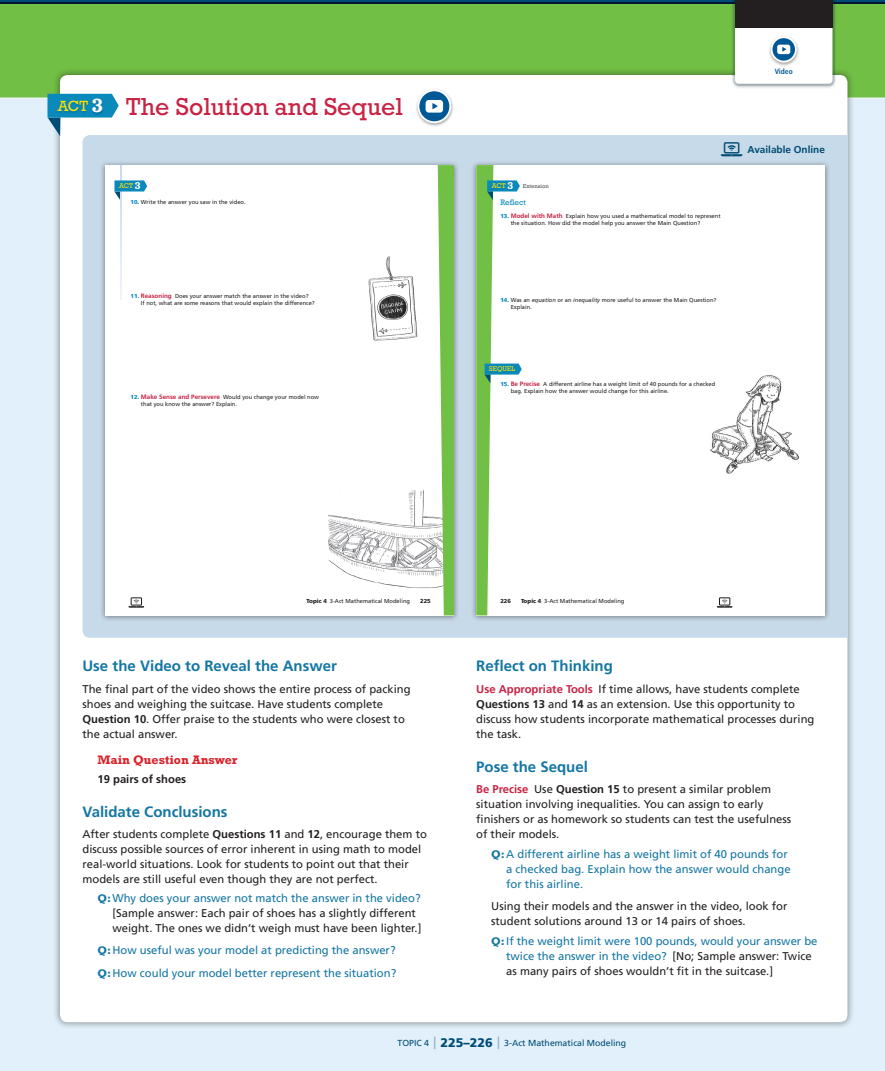
<style>
.page{position:relative;width:885px;height:1071px;background:#e1f0fa}
.page>*{position:absolute;margin:0;border:0;box-sizing:border-box;transform-origin:0 0}
.t1{font:25px "Rockwell Std";color:#c82344}
.t2{font:700 15px "Frutiger LT Com";color:#1376a3}
.t3{font:15px "Rockwell Std";color:#ffe601}
.t4{font:700 12.5px "Rockwell Std";color:#da2128}
.t5{font:11.25px/15px "Frutiger LT Com";color:#231f20}
.t6{font:11.25px/15px "Frutiger LT Com";color:#1376a3}
.t7{font:700 11.25px "Frutiger LT Com";color:#231f20}
.t8{font:700 10px "Frutiger LT Com";color:#004c75}
.t9{font:8.75px "Frutiger LT Com";color:#004c75}
.t10{font:8px "Rockwell Std";color:#0a8abb}
.t11{font:700 condensed 7.5px "Frutiger LT Com";color:#005996}
.t12{font:6.88px "Rockwell Std";color:#ffe601}
.t13{font:5.75px/7.5px "Frutiger LT Com";color:#231f20}
.t14{font:5.75px "Rockwell Std";color:#57585a}
.t15{font:900 5.75px "Frutiger LT Com";color:#231f20}
.s1{font-family:"Clarendon Com";font-weight:700;font-size:20px;color:#fff}
.s2{font-family:"Clarendon Com";font-weight:700;font-size:10.38px;color:#fff}
.s3{font-weight:900;color:#0a8abb}
.s4{font-weight:700;font-size:6.38px;color:#c82344}
.s5{font-size:6.88px;color:#ffe601}
.s6{font-style:italic}
.s7{font-weight:900}
.s8{font-weight:700}
.s9{font-family:"Rockwell Std";font-weight:700;color:#1376a3}
.s10{color:#1376a3}
.s11{font-family:"Rockwell Std";font-weight:700}
.s12{font-weight:700;color:#c82344}
.s13{color:#231f20}
.s14{font-size:12.5px;color:#8caac6}
.s15{font-weight:900;font-size:12.5px}
</style>
<div class="page">
<div style="left:0;top:0;width:885px;height:98px;background:#71bf44"></div>
<svg style="left:0;top:0;width:885px;height:4px"></svg>
<hr style="left:0;top:98px;width:885px;height:1px;background:#f0f7fc">
<div style="left:53px;top:68px;width:802px;height:961px;background:#231f20;opacity:.5"></div>
<div style="left:60px;top:75px;width:788px;height:947px;background:#fff;border-radius:8px"></div>
<div style="left:82px;top:135px;width:766px;height:503px;background:#c7dae9"></div>
<div style="left:470px;top:161px;width:361px;height:461px;background:#231f20;opacity:.5"></div>
<div style="left:476px;top:165px;width:349px;height:450px;background:#fff"></div>
<img style="left:710px;top:375px;width:89px;height:99px">
<svg style="left:717px;top:597px;width:15px;height:10px"></svg>
<svg style="left:476px;top:165px;width:46px;height:451px"></svg>
<div style="left:99px;top:161px;width:360px;height:461px;background:#231f20;opacity:.5"></div>
<div style="left:105px;top:165px;width:349px;height:450px;background:#fff"></div>
<img style="left:328px;top:490px;width:110px;height:99px">
<svg style="left:120px;top:165px;width:1px;height:135px"></svg>
<svg style="left:114px;top:180px;width:33px;height:20px"></svg>
<img style="left:368px;top:256px;width:50px;height:85px">
<div style="left:118px;top:182px;width:23px;height:8px;background:#0986b6"></div>
<svg style="left:129px;top:597px;width:15px;height:10px"></svg>
<svg style="left:438px;top:165px;width:18px;height:450px"></svg>
<div style="left:731px;top:0;width:106px;height:89px;background:#231f20;opacity:.4"></div>
<svg style="left:731px;top:0;width:105px;height:88px"></svg>
<div style="left:771px;top:36px;width:26px;height:26px;border:2px solid #fff;border-radius:50%"></div>
<div style="left:415px;top:88px;width:39px;height:39px;background:#231f20;opacity:.4"></div>
<svg style="left:418px;top:90px;width:32px;height:32px"></svg>
<svg style="left:426px;top:100px;width:17px;height:13px"></svg>
<div style="left:417px;top:89px;width:34px;height:34px;border:2px solid #fff;border-radius:50%"></div>
<svg style="left:47px;top:94px;width:72px;height:42px"></svg>
<div style="left:56px;top:99px;width:48px;height:16px;background:#004c75;opacity:.4"></div>
<svg style="left:721px;top:142px;width:21px;height:15px"></svg>
<h2 class="t3" style="left:58px;top:97px;width:47px">ACT <span class="s1">3</span></h2>
<h1 class="t1" style="left:126px;top:92px;width:278px">The Solution and Sequel</h1>
<p class="t12" style="left:119px;top:182px;width:23px">ACT <span class="s2">3</span></p>
<p class="t13" style="left:131px;top:198px;width:117px"><span class="s3">10.</span> Write the answer you saw in the video.</p>
<p class="t13" style="left:141px;top:292px;width:175px;text-indent:-10px"><span class="s3">11.</span> <span class="s4">Reasoning</span> Does your answer match the answer in the video?<br>If not, what are some reasons that would explain the difference?</p>
<p class="t13" style="left:141px;top:393px;width:180px;text-indent:-10px"><span class="s3">12.</span> <span class="s4">Make Sense and Persevere</span> Would you change your model now that you know the answer? Explain.</p>
<p class="t11" style="left:775px;top:67px;width:19px">Video</p>
<p class="t14" style="left:492px;top:183px;width:58px"><span class="s5">ACT</span> <span class="s2">3</span> Extension</p>
<p class="t10" style="left:500px;top:198px;width:27px">Reflect</p>
<p class="t13" style="left:511px;top:212px;width:211px;text-indent:-10px"><span class="s3">13.</span> <span class="s4">Model with Math</span> Explain how you used a mathematical model to represent the situation. How did the model help you answer the Main Question?</p>
<p class="t8" style="left:747px;top:143px;width:79px">Available Online</p>
<p class="t13" style="left:511px;top:296px;width:207px;text-indent:-10px"><span class="s3">14.</span> Was an <span class="s6">equation</span> or an <span class="s6">inequality</span> more useful to answer the Main Question?<br>Explain.</p>
<p class="t12" style="left:489px;top:365px;width:27px">SEQUEL</p>
<p class="t13" style="left:511px;top:380px;width:206px;text-indent:-10px"><span class="s3">15.</span> <span class="s4">Be Precise</span> A different airline has a weight limit of 40 pounds for a checked bag. Explain how the answer would change for this airline.</p>
<p class="t13" style="left:307px;top:597px;width:105px"><span class="s7">Topic 4</span> 3-Act Mathematical Modeling</p>
<p class="t15" style="left:420px;top:598px;width:12px">225</p>
<h2 class="t2" style="left:82px;top:657px;width:256px">Use the Video to Reveal the Answer</h2>
<p class="t5" style="left:82px;top:681px;width:330px">The final part of the video shows the entire process of packing shoes and weighing the suitcase. Have students complete <span class="s8">Question 10</span>. Offer praise to the students who were closest to the actual answer.</p>
<p class="t4" style="left:98px;top:752px;width:142px">Main Question Answer</p>
<p class="t7" style="left:98px;top:772px;width:90px">19 pairs of shoes</p>
<h2 class="t2" style="left:82px;top:802px;width:147px">Validate Conclusions</h2>
<p class="t5" style="left:82px;top:826px;width:346px">After students complete <span class="s8">Questions 11</span> and <span class="s8">12</span>, encourage them to discuss possible sources of error inherent in using math to model real-world situations. Look for students to point out that their models are still useful even though they are not perfect.</p>
<p class="t5" style="left:112px;top:890px;width:311px;text-indent:-15px"><span class="s9">Q:</span><span class="s10">Why does your answer not match the answer in the video? </span>[Sample answer: Each pair of shoes has a slightly different weight. The ones we didn’t weigh must have been lighter.]</p>
<p class="t6" style="left:97px;top:938px;width:300px;line-height:22.5px"><span class="s11">Q:</span>How useful was your model at predicting the answer?<br><span class="s11">Q:</span>How could your model better represent the situation?</p>
<p class="t15" style="left:500px;top:598px;width:12px">226</p>
<p class="t13" style="left:521px;top:597px;width:105px"><span class="s7">Topic 4</span> 3-Act Mathematical Modeling</p>
<h2 class="t2" style="left:476px;top:657px;width:138px">Reflect on Thinking</h2>
<p class="t5" style="left:476px;top:681px;width:340px"><span class="s12">Use Appropriate Tools</span> If time allows, have students complete <span class="s8">Questions 13</span> and <span class="s8">14</span> as an extension. Use this opportunity to discuss how students incorporate mathematical processes during the task.</p>
<h2 class="t2" style="left:476px;top:757px;width:113px">Pose the Sequel</h2>
<p class="t5" style="left:476px;top:781px;width:317px"><span class="s12">Be Precise</span> Use <span class="s8">Question 15</span> to present a similar problem situation involving inequalities. You can assign to early finishers or as homework so students can test the usefulness of their models.</p>
<p class="t6" style="left:506px;top:846px;width:286px;text-indent:-15px"><span class="s11">Q:</span>A different airline has a weight limit of 40 pounds for a checked bag. Explain how the answer would change for this airline.</p>
<p class="t5" style="left:491px;top:898px;width:298px">Using their models and the answer in the video, look for student solutions around 13 or 14 pairs of shoes.</p>
<p class="t6" style="left:506px;top:933px;width:313px;text-indent:-15px"><span class="s11">Q:</span>If the weight limit were 100 pounds, would your answer be twice the answer in the video? <span class="s13">[No; Sample answer: Twice as many pairs of shoes wouldn’t fit in the suitcase.]</span></p>
<p class="t9" style="left:398px;top:1037px;width:230px">TOPIC 4 <span class="s14">|</span> <span class="s15">225–226</span> <span class="s14">|</span> 3-Act Mathematical Modeling</p>
</div>
